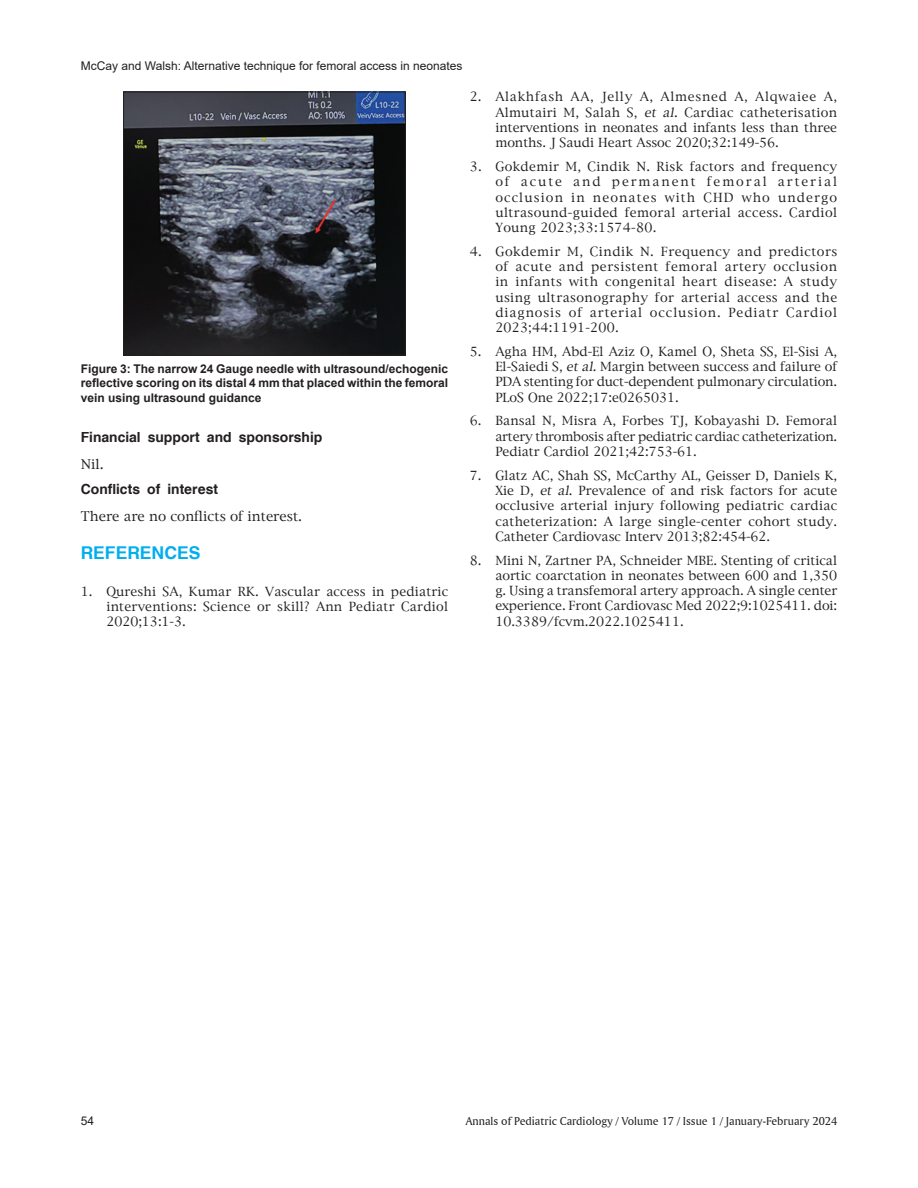
<style>
.page{position:relative;width:918px;height:1188px;background:#fff}
.page>*{position:absolute;margin:0;border:0;box-sizing:border-box;transform-origin:0 0}
.t1{font:700 18px "New Zurica";color:#00aeef}
.t2{font:700 14.25px "New Zurica";color:#231f20}
.TX{font:12.75px "New York";color:#231f20}
.REF{font:12px/15.3px "New York";color:#231f20;text-align:justify}
.FGC{font:700 12px/14.4px "Arial";color:#231f20;text-align:justify}
.t3{font:12px "Amerigo BT Roman A";color:#231f20}
.t4{font:12px "Arial";color:#231f20}
.s1{font-style:italic}
</style>
<div class="page">
<img style="left:125px;top:94px;width:279px;height:259px">
<div style="left:123px;top:92px;width:283px;height:263px;border:1px solid #231f20"></div>
<p class="t4" style="left:81px;top:57px;width:383px">McCay and Walsh: Alternative technique for femoral access in neonates</p>
<p class="FGC" style="left:81px;top:362px;width:369px">Figure 3: The narrow 24 Gauge needle with ultrasound/echogenic reflective scoring on its distal 4 mm that placed within the femoral vein using ultrasound guidance</p>
<h2 class="t2" style="left:81px;top:429px;width:243px">Financial support and sponsorship</h2>
<p class="TX" style="left:81px;top:456px;width:24px">Nil.</p>
<h2 class="t2" style="left:81px;top:481px;width:139px">Conflicts of interest</h2>
<p class="TX" style="left:81px;top:508px;width:223px">There are no conflicts of interest.</p>
<h1 class="t1" style="left:81px;top:543px;width:121px">REFERENCES</h1>
<p class="REF" style="left:106px;top:584px;width:343px;text-indent:-26px">1. Qureshi SA, Kumar RK. Vascular access in pediatric interventions: Science or skill? Ann Pediatr Cardiol 2020;13:1‑3.</p>
<p class="REF" style="left:495px;top:90px;width:343px;text-indent:-26px">2. Alakhfash AA, Jelly A, Almesned A, Alqwaiee A, Almutairi M, Salah S, <span class="s1">et al</span>. Cardiac catheterisation interventions in neonates and infants less than three months. J Saudi Heart Assoc 2020;32:149‑56.</p>
<p class="REF" style="left:495px;top:160px;width:343px;text-indent:-26px">3. Gokdemir M, Cindik N. Risk factors and frequency of acute and permanent femoral arterial occlusion in neonates with CHD who undergo ultrasound‑guided femoral arterial access. Cardiol Young 2023;33:1574‑80.</p>
<p class="REF" style="left:495px;top:244px;width:343px;text-indent:-26px">4. Gokdemir M, Cindik N. Frequency and predictors of acute and persistent femoral artery occlusion in infants with congenital heart disease: A study using ultrasonography for arterial access and the diagnosis of arterial occlusion. Pediatr Cardiol 2023;44:1191‑200.</p>
<p class="REF" style="left:495px;top:345px;width:343px;text-indent:-26px">5. Agha HM, Abd‑El Aziz O, Kamel O, Sheta SS, El‑Sisi A, El‑Saiedi S, <span class="s1">etal</span>. Margin between success and failure of PDA stenting for duct‑dependent pulmonary circulation.<br>PLoS One 2022;17:e0265031.</p>
<p class="REF" style="left:495px;top:414px;width:343px;text-indent:-26px">6. Bansal N, Misra A, Forbes TJ, Kobayashi D. Femoral artery thrombosis after pediatric cardiac catheterization.<br>Pediatr Cardiol 2021;42:753‑61.</p>
<p class="REF" style="left:495px;top:468px;width:343px;text-indent:-26px">7. Glatz AC, Shah SS, McCarthy AL, Geisser D, Daniels K, Xie D, <span class="s1">et al</span>. Prevalence of and risk factors for acute occlusive arterial injury following pediatric cardiac catheterization: A large single‑center cohort study.<br>Catheter Cardiovasc Interv 2013;82:454‑62.</p>
<p class="REF" style="left:495px;top:553px;width:343px;text-indent:-26px">8. Mini N, Zartner PA, Schneider MBE. Stenting of critical aortic coarctation in neonates between 600 and 1,350 g. Using a transfemoral artery approach. A single center experience. Front Cardiovasc Med 2022;9:1025411. doi:<br>10.3389/fcvm.2022.1025411.</p>
<p class="t4" style="left:81px;top:1112px;width:15px">54</p>
<p class="t3" style="left:466px;top:1114px;width:373px">Annals of Pediatric Cardiology / Volume 17 / Issue 1 / January-February 2024</p>
</div>
